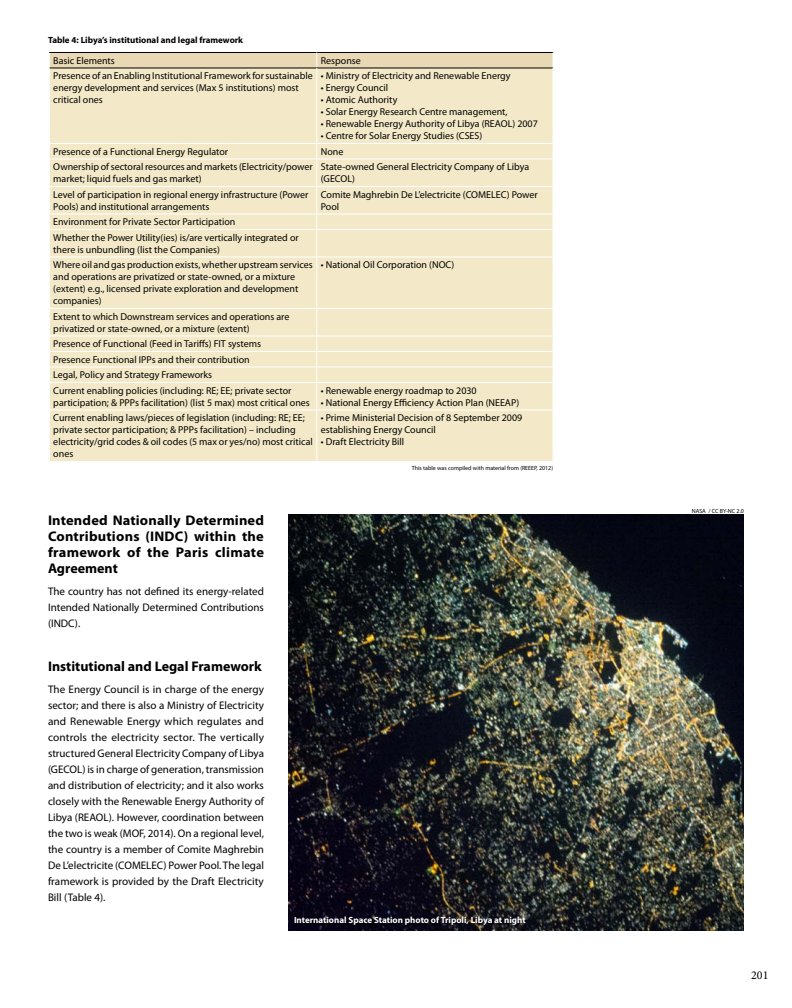
<style>
.page{position:relative;width:792px;height:1008px;background:#fff}
.page>*{position:absolute;margin:0;border:0;box-sizing:border-box;transform-origin:0 0}
.t1{font:700 14px/16px "Myriad Pro";color:#000;text-align:justify}
.t2{font:12px "Minion Pro";color:#000}
.t3{font:11px/16px "Myriad Pro";color:#000;text-align:justify}
.t4{font:10px/12px "Myriad Pro";color:#000}
.t5{font:700 9px "Myriad Pro";color:#fff}
.t6{font:700 9px "Myriad Pro";color:#000}
.t7{font:6px "Myriad Pro";color:#000}
</style>
<div class="page">
<div style="left:50px;top:69px;width:503px;height:392px;background:#f3e9c8"></div>
<svg style="left:49px;top:52px;width:505px;height:16px;background:#d2c4a3"></svg>
<hr style="left:317px;top:410px;width:1px;height:51px;background:#fff">
<hr style="left:49px;top:68px;width:268px;height:1px;background:#000">
<hr style="left:317px;top:68px;width:236px;height:1px;background:#000">
<hr style="left:49px;top:68px;width:1px;height:75px;background:#fff">
<hr style="left:317px;top:68px;width:1px;height:75px;background:#fff">
<hr style="left:49px;top:143px;width:268px;height:1px;background:#fff">
<hr style="left:317px;top:143px;width:236px;height:1px;background:#fff">
<hr style="left:49px;top:159px;width:268px;height:1px;background:#fff">
<hr style="left:317px;top:159px;width:236px;height:1px;background:#fff">
<hr style="left:49px;top:186px;width:268px;height:1px;background:#fff">
<hr style="left:317px;top:186px;width:236px;height:1px;background:#fff">
<hr style="left:49px;top:214px;width:268px;height:1px;background:#fff">
<hr style="left:317px;top:214px;width:236px;height:1px;background:#fff">
<hr style="left:49px;top:229px;width:268px;height:1px;background:#fff">
<hr style="left:317px;top:229px;width:236px;height:1px;background:#fff">
<svg style="left:317px;top:144px;width:1px;height:113px"></svg>
<hr style="left:49px;top:257px;width:268px;height:1px;background:#fff">
<hr style="left:317px;top:257px;width:236px;height:1px;background:#fff">
<hr style="left:317px;top:257px;width:1px;height:51px;background:#fff">
<hr style="left:49px;top:308px;width:268px;height:1px;background:#fff">
<hr style="left:317px;top:308px;width:236px;height:1px;background:#fff">
<hr style="left:49px;top:336px;width:268px;height:1px;background:#fff">
<hr style="left:317px;top:336px;width:236px;height:1px;background:#fff">
<hr style="left:49px;top:351px;width:268px;height:1px;background:#fff">
<hr style="left:317px;top:351px;width:236px;height:1px;background:#fff">
<hr style="left:49px;top:367px;width:268px;height:1px;background:#fff">
<hr style="left:317px;top:367px;width:236px;height:1px;background:#fff">
<hr style="left:49px;top:382px;width:268px;height:1px;background:#fff">
<hr style="left:317px;top:382px;width:236px;height:1px;background:#fff">
<svg style="left:317px;top:309px;width:1px;height:101px"></svg>
<hr style="left:49px;top:410px;width:268px;height:1px;background:#fff">
<hr style="left:317px;top:410px;width:236px;height:1px;background:#fff">
<img style="left:288px;top:514px;width:456px;height:417px">
<div style="left:295px;top:916px;width:234px;height:12px;background:#000;opacity:.75"></div>
<p class="t6" style="left:48px;top:34px;width:197px">Table 4: Libya’s institutional and legal framework</p>
<p class="t4" style="left:53px;top:54px;width:63px">Basic Elements</p>
<p class="t4" style="left:321px;top:54px;width:42px">Response</p>
<p class="t4" style="left:53px;top:70px;width:261px">Presence of an Enabling Institutional Framework for sustainable energy development and services (Max 5 institutions) most critical ones</p>
<p class="t4" style="left:321px;top:70px;width:191px">• Ministry of Electricity and Renewable Energy</p>
<p class="t4" style="left:321px;top:82px;width:69px">• Energy Council</p>
<p class="t4" style="left:321px;top:94px;width:78px">• Atomic Authority</p>
<p class="t4" style="left:321px;top:106px;width:188px">• Solar Energy Research Centre management,</p>
<p class="t4" style="left:321px;top:118px;width:219px">• Renewable Energy Authority of Libya (REAOL) 2007</p>
<p class="t4" style="left:321px;top:130px;width:163px">• Centre for Solar Energy Studies (CSES)</p>
<p class="t4" style="left:53px;top:145px;width:176px">Presence of a Functional Energy Regulator</p>
<p class="t4" style="left:321px;top:145px;width:24px">None</p>
<p class="t4" style="left:53px;top:161px;width:261px">Ownership of sectoral resources and markets (Electricity/power market; liquid fuels and gas market)</p>
<p class="t4" style="left:321px;top:161px;width:210px">State-owned General Electricity Company of Libya (GECOL)</p>
<p class="t4" style="left:53px;top:188px;width:257px">Level of participation in regional energy infrastructure (Power<br>Pools) and institutional arrangements</p>
<p class="t4" style="left:321px;top:188px;width:218px">Comite Maghrebin De L’electricite (COMELEC) Power<br>Pool</p>
<p class="t4" style="left:53px;top:214px;width:247px;line-height:15.5px">Environment for Private Sector Participation<br>Whether the Power Utility(ies) is/are vertically integrated or</p>
<p class="t4" style="left:53px;top:242px;width:261px;line-height:15.5px">there is unbundling (list the Companies)<br>Where oil and gas production exists, whether upstream services</p>
<p class="t4" style="left:53px;top:271px;width:247px">and operations are privatized or state-owned, or a mixture (extent) e.g., licensed private exploration and development companies)</p>
<p class="t4" style="left:321px;top:259px;width:135px">• National Oil Corporation (NOC)</p>
<p class="t4" style="left:53px;top:310px;width:238px">Extent to which Downstream services and operations are privatized or state-owned, or a mixture (extent)</p>
<p class="t4" style="left:53px;top:336px;width:240px;line-height:15.5px">Presence of Functional (Feed in Tariffs) FIT systems Presence Functional IPPs and their contribution<br>Legal, Policy and Strategy Frameworks<br>Current enabling policies (including: RE; EE; private sector</p>
<p class="t4" style="left:53px;top:396px;width:258px">participation; &amp; PPPs facilitation) (list 5 max) most critical ones</p>
<p class="t4" style="left:321px;top:384px;width:157px">• Renewable energy roadmap to 2030</p>
<p class="t4" style="left:321px;top:396px;width:200px">• National Energy Efficiency Action Plan (NEEAP)</p>
<p class="t4" style="left:53px;top:412px;width:261px">Current enabling laws/pieces of legislation (including: RE; EE; private sector participation; &amp; PPPs facilitation) – including electricity/grid codes &amp; oil codes (5 max or yes/no) most critical ones</p>
<p class="t4" style="left:321px;top:412px;width:203px">• Prime Ministerial Decision of 8 September 2009 establishing Energy Council</p>
<p class="t4" style="left:321px;top:436px;width:85px">• Draft Electricity Bill</p>
<h1 class="t1" style="left:48px;top:512px;width:218px">Intended Nationally Determined Contributions (INDC) within the framework of the Paris climate Agreement</h1>
<p class="t3" style="left:48px;top:583px;width:218px">The country has not defined its energy-related Intended Nationally Determined Contributions (INDC).</p>
<h1 class="t1" style="left:48px;top:658px;width:215px">Institutional and Legal Framework</h1>
<p class="t3" style="left:48px;top:681px;width:218px">The Energy Council is in charge of the energy sector; and there is also a Ministry of Electricity and Renewable Energy which regulates and controls the electricity sector. The vertically structured General Electricity Company of Libya (GECOL) is in charge of generation, transmission and distribution of electricity; and it also works closely with the Renewable Energy Authority of Libya (REAOL). However, coordination between the two is weak (MOF, 2014). On a regional level, the country is a member of Comite Maghrebin De L’electricite (COMELEC) Power Pool. The legal framework is provided by the Draft Electricity Bill (Table 4).</p>
<p class="t7" style="left:412px;top:464px;width:143px">This table was compiled with material from (REEEP, 2012)</p>
<p class="t5" style="left:294px;top:914px;width:233px">International Space Station photo of Tripoli, Libya at night</p>
<p class="t7" style="left:692px;top:507px;width:54px">NASA / CC BY-NC 2.0</p>
<p class="t2" style="left:751px;top:967px;width:19px">201</p>
</div>
